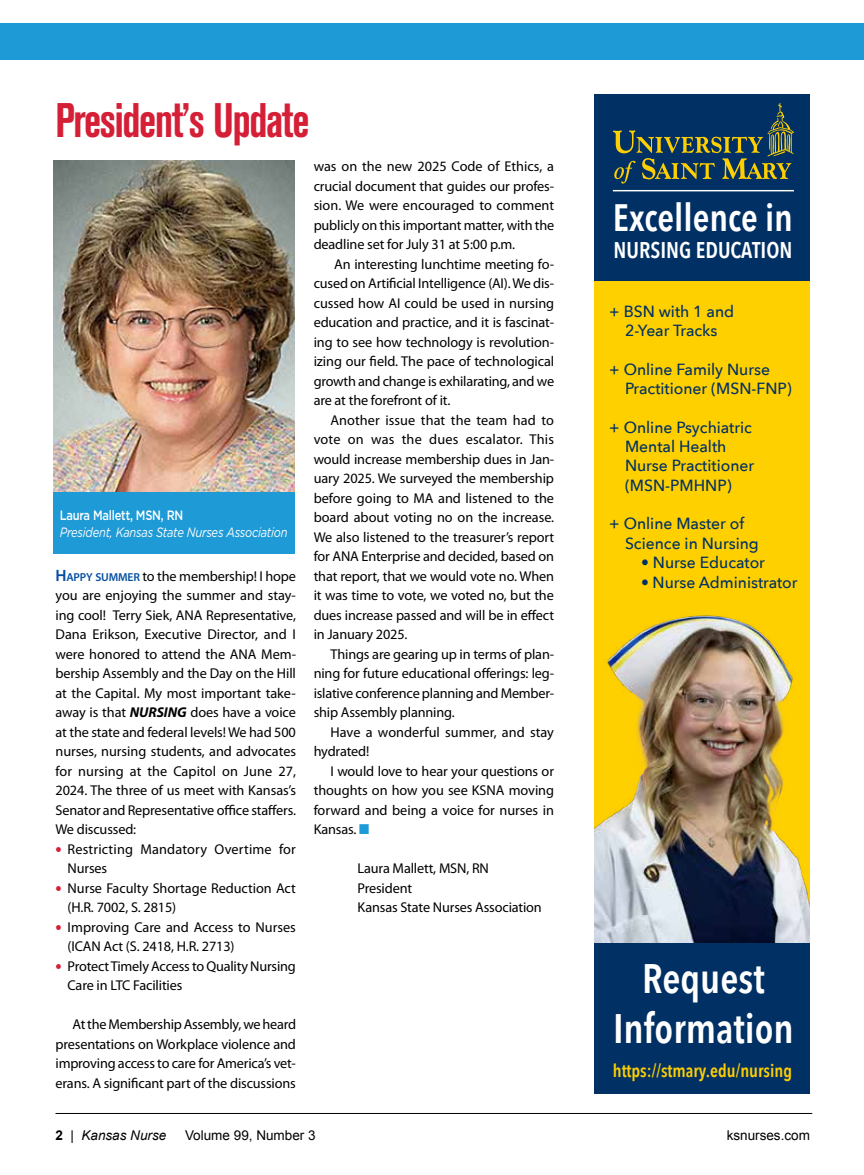
<style>
.page{position:relative;width:864px;height:1175px;background:#fff}
.page>*{position:absolute;margin:0;border:0;box-sizing:border-box;transform-origin:0 0}
.t1{font:700 condensed 48px "Akzidenz Grotesk BE";letter-spacing:-.03em;color:#d41f37;scale:.9 1}
.t2{font:600 41.1px/49.3px "Avenir Next Condensed";color:#fff;text-align:center}
.t3{font:600 38.1px "Avenir Next Condensed";color:#fff}
.t4{font:600 22.65px "Avenir Next Condensed";color:#fff}
.t5{font:600 18px "Avenir Next Condensed";color:#ffcf01}
.t6{font:500 16.05px/19.4px "Avenir Next";color:#003064}
.t7{font:14.25px/19.5px "Myriad Pro";letter-spacing:-.01em;color:#000;text-align:justify}
.t8{font:14.25px/19.5px "Myriad Pro";letter-spacing:.01em;color:#000}
.t9{font:italic 13.5px "Gotham";letter-spacing:-.02em;color:#fff;scale:.83 1}
.t10{font:13.5px "Arial";color:#000}
.t11{font:500 13.5px "Gotham";letter-spacing:-.02em;color:#fff;scale:.83 1}
.t12{font:italic 13.5px "Arial";color:#000}
.s1{font-weight:600;font-size:16.5px;color:#034ea2}
.s2{font-weight:600;font-size:11.55px;color:#034ea2}
.s3{font-weight:700;font-style:italic}
.s4{font-weight:600;font-size:21px;color:#d41f37}
.s5{color:#1e9ad6}
.s6{font-weight:700;font-style:normal}
.s7{font-style:normal}
</style>
<div class="page">
<hr style="left:56px;top:1113px;width:756px;height:1px;background:#000">
<div style="left:0;top:23px;width:864px;height:36px;background:#1e9ad6"></div>
<img style="left:53px;top:160px;width:242px;height:332px">
<div style="left:53px;top:492px;width:242px;height:62px;background:#1e9ad6"></div>
<div style="left:594px;top:95px;width:216px;height:998px;background:#ffd000"></div>
<img style="left:594px;top:615px;width:216px;height:328px">
<div style="left:594px;top:943px;width:216px;height:150px;background:#003064"></div>
<div style="left:594px;top:95px;width:216px;height:185px;background:#003064"></div>
<svg style="left:613px;top:103px;width:181px;height:81px"></svg>
<hr style="left:613px;top:190px;width:181px;height:1px;background:#fff">
<h1 class="t1" style="left:56px;top:92px;width:284px">President’s Update</h1>
<p class="t11" style="left:60px;top:507px;width:150px">Laura Mallett, MSN, RN</p>
<p class="t9" style="left:60px;top:523px;width:276px">President, Kansas State Nurses Association</p>
<p class="t7" style="left:55px;top:566px;width:242px"><span class="s1">H</span><span class="s2">APPY SUMMER</span> to the membership! I hope you are enjoying the summer and stay&shy;ing cool! Terry Siek, ANA Representative, Dana Erikson, Executive Director, and I were honored to attend the ANA Mem&shy;bership Assembly and the Day on the Hill at the Capital. My most important take&shy;away is that <span class="s3">NURSING</span> does have a voice at the state and federal levels! We had 500 nurses, nursing students, and advocates for nursing at the Capitol on June 27, 2024. The three of us meet with Kansas’s Senator and Representative office staffers.<br>We discussed:</p>
<p class="t8" style="left:68px;top:839px;width:230px;text-indent:-12px"><span class="s4">•</span> Restricting Mandatory Overtime for<br>Nurses</p>
<p class="t7" style="left:68px;top:878px;width:230px;text-indent:-12px"><span class="s4">•</span> Nurse Faculty Shortage Reduction Act (H.R. 7002, S. 2815)</p>
<p class="t7" style="left:68px;top:917px;width:230px;text-indent:-12px"><span class="s4">•</span> Improving Care and Access to Nurses (ICAN Act (S. 2418, H.R. 2713)</p>
<p class="t7" style="left:68px;top:956px;width:230px;text-indent:-12px"><span class="s4">•</span> Protect Timely Access to Quality Nursing<br>Care in LTC Facilities</p>
<p class="t7" style="left:56px;top:1015px;width:242px;text-indent:17px">At the Membership Assembly, we heard presentations on Workplace violence and improving access to care for America’s vet&shy;erans. A significant part of the discussions</p>
<p class="t7" style="left:314px;top:157px;width:242px">was on the new 2025 Code of Ethics, a crucial document that guides our profes&shy;sion. We were encouraged to comment publicly on this important matter, with the deadline set for July 31 at 5:00 p.m.</p>
<p class="t7" style="left:314px;top:254px;width:242px;text-indent:21px">An interesting lunchtime meeting fo&shy;cused on Artificial Intelligence (AI). We dis&shy;cussed how AI could be used in nursing education and practice, and it is fascinat&shy;ing to see how technology is revolution&shy;izing our field. The pace of technological growth and change is exhilarating, and we are at the forefront of it.</p>
<p class="t7" style="left:314px;top:410px;width:242px;text-indent:17px">Another issue that the team had to vote on was the dues escalator. This would increase membership dues in Jan&shy;uary 2025. We surveyed the membership before going to MA and listened to the board about voting no on the increase.<br>We also listened to the treasurer’s report for ANA Enterprise and decided, based on that report, that we would vote no. When it was time to vote, we voted no, but the dues increase passed and will be in effect in January 2025.</p>
<p class="t7" style="left:314px;top:644px;width:242px;text-indent:17px">Things are gearing up in terms of plan&shy;ning for future educational offerings: leg&shy;islative conference planning and Member&shy;ship Assembly planning.</p>
<p class="t7" style="left:314px;top:722px;width:242px;text-indent:17px">Have a wonderful summer, and stay hydrated!</p>
<p class="t7" style="left:314px;top:761px;width:242px;text-indent:17px">I would love to hear your questions or thoughts on how you see KSNA moving forward and being a voice for nurses in Kansas. <span class="s5">■</span></p>
<p class="t7" style="left:358px;top:859px;width:186px;text-align:left">Laura Mallett, MSN, RN<br>President<br>Kansas State Nurses Association</p>
<h3 class="t3" style="left:613px;top:185px;width:182px">Excellence in</h3>
<h3 class="t4" style="left:614px;top:231px;width:180px">NURSING EDUCATION</h3>
<p class="t6" style="left:609px;top:301px;width:126px;text-align:center">+ BSN with 1 and<br>2-Year Tracks</p>
<p class="t6" style="left:625px;top:359px;width:168px;text-indent:-16px">+ Online Family Nurse<br>Practitioner (MSN-FNP)</p>
<p class="t6" style="left:625px;top:417px;width:131px;text-indent:-16px">+ Online Psychiatric<br>Mental Health<br>Nurse Practitioner (MSN-PMHNP)</p>
<p class="t6" style="left:625px;top:513px;width:135px;text-indent:-16px">+ Online Master of<br>Science in Nursing</p>
<p class="t6" style="left:641px;top:552px;width:125px">• Nurse Educator</p>
<p class="t6" style="left:641px;top:571px;width:158px">• Nurse Administrator</p>
<h2 class="t2" style="left:613px;top:953px;width:182px">Request<br>Information</h2>
<p class="t5" style="left:613px;top:1054px;width:181px">https://stmary.edu/nursing</p>
<p class="t12" style="left:56px;top:1126px;width:112px"><span class="s6">2</span> <span class="s7">|</span> Kansas Nurse</p>
<p class="t10" style="left:185px;top:1126px;width:132px">Volume 99, Number 3</p>
<p class="t10" style="left:727px;top:1126px;width:85px">ksnurses.com</p>
</div>
